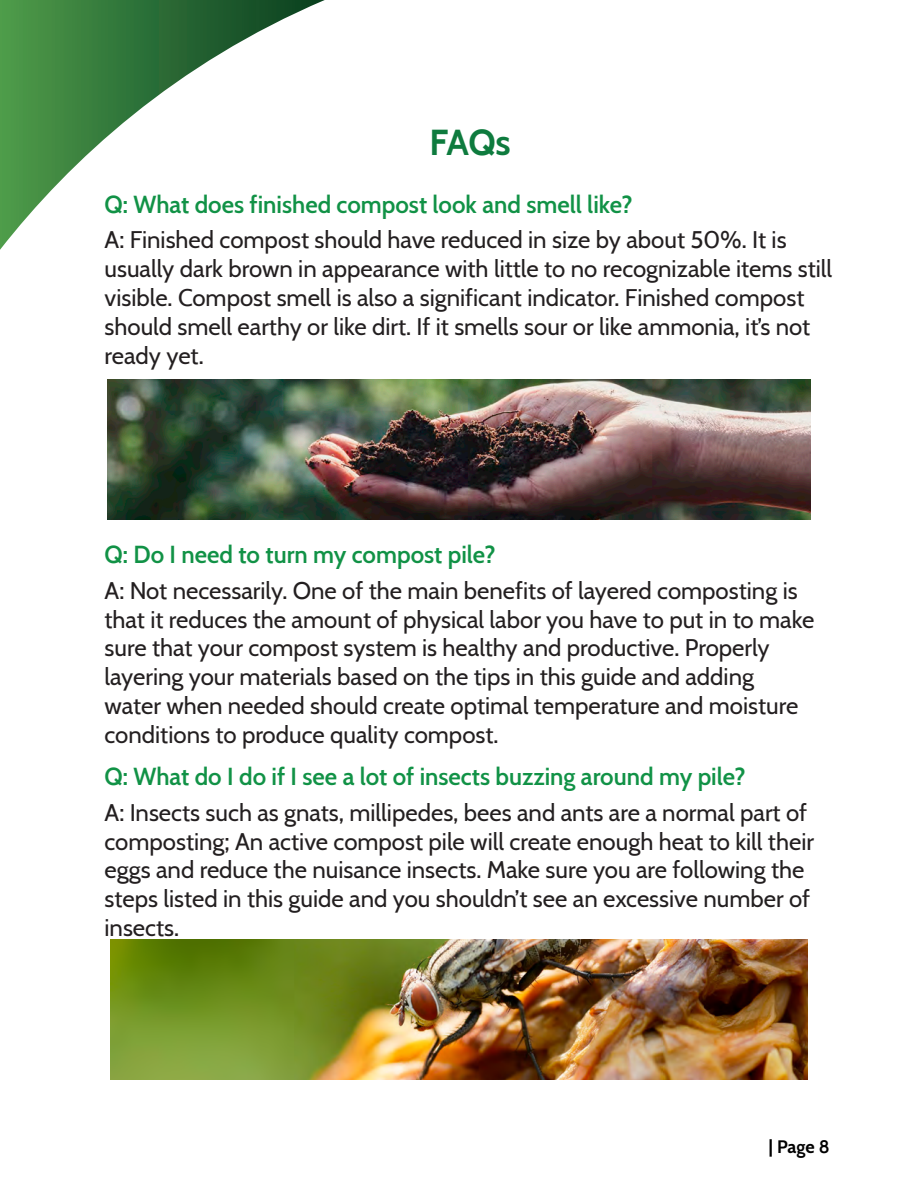
<style>
.page{position:relative;width:918px;height:1188px;background:#fff}
.page>*{position:absolute;margin:0;border:0;box-sizing:border-box;transform-origin:0 0}
.t1{font:700 36px "Cabin";color:#0e7b3e}
.t2{font:24px/28.8px "Cabin";color:#231f20}
.t3{font:600 24px "Cabin";color:#119246}
.t4{font:700 18px "Cabin";color:#000}
</style>
<div class="page">
<svg style="left:0;top:0;width:325px;height:250px"></svg>
<img style="left:107px;top:380px;width:703px;height:140px">
<img style="left:110px;top:940px;width:697px;height:140px">
<p class="t1" style="left:429px;top:114px;width:83px">FAQs</p>
<p class="t3" style="left:105px;top:185px;width:529px">Q: What does finished compost look and smell like?</p>
<p class="t2" style="left:105px;top:224px;width:729px">A: Finished compost should have reduced in size by about 50%. It is usually dark brown in appearance with little to no recognizable items still visible. Compost smell is also a significant indicator. Finished compost should smell earthy or like dirt. If it smells sour or like ammonia, it’s not ready yet.</p>
<p class="t3" style="left:105px;top:536px;width:393px">Q: Do I need to turn my compost pile?</p>
<p class="t2" style="left:105px;top:574px;width:711px">A: Not necessarily. One of the main benefits of layered composting is that it reduces the amount of physical labor you have to put in to make sure that your compost system is healthy and productive. Properly layering your materials based on the tips in this guide and adding water when needed should create optimal temperature and moisture conditions to produce quality compost.</p>
<p class="t3" style="left:105px;top:758px;width:642px">Q: What do I do if I see a lot of insects buzzing around my pile?</p>
<p class="t2" style="left:105px;top:796px;width:711px">A: Insects such as gnats, millipedes, bees and ants are a normal part of composting; An active compost pile will create enough heat to kill their eggs and reduce the nuisance insects. Make sure you are following the steps listed in this guide and you shouldn’t see an excessive number of insects.</p>
<p class="t4" style="left:769px;top:1132px;width:62px">| Page 8</p>
</div>
